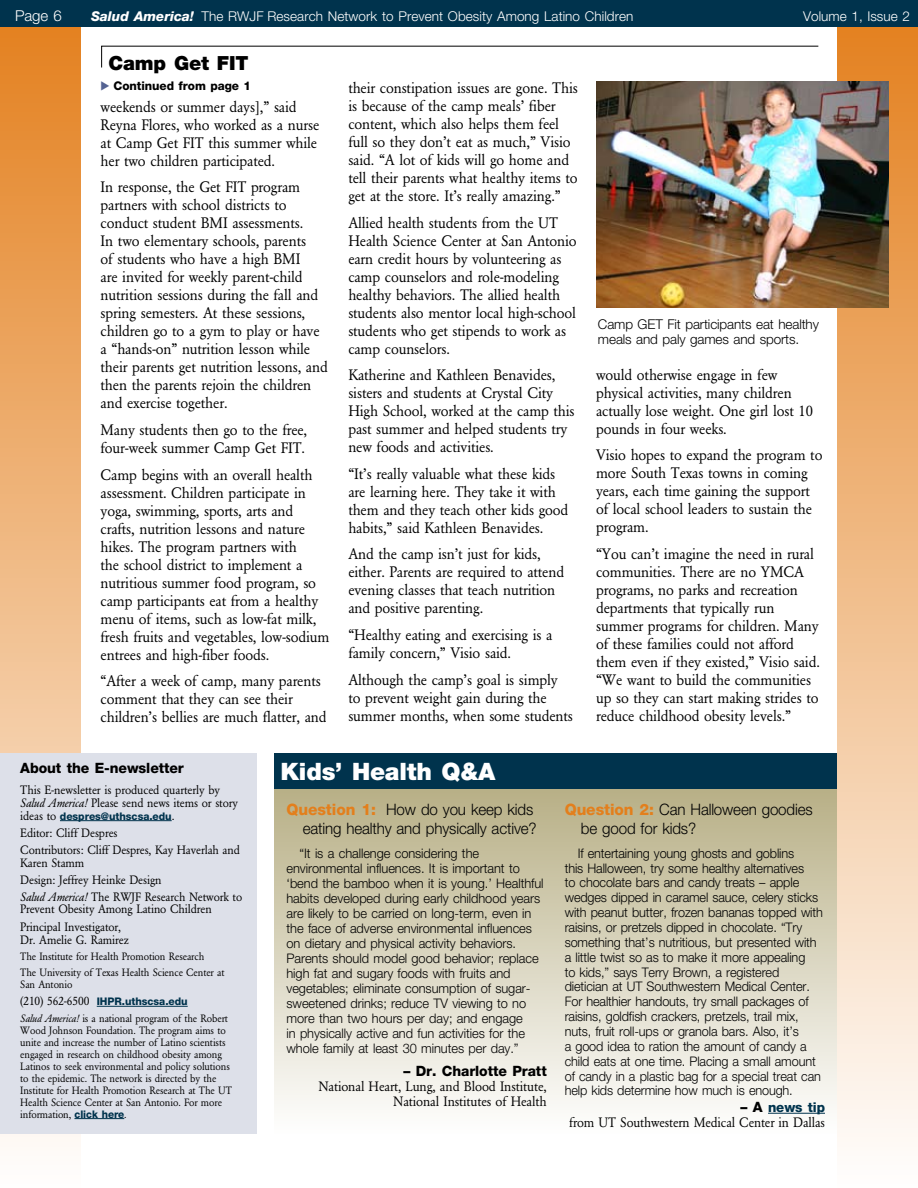
<style>
.page{position:relative;width:918px;height:1188px;background:#fff}
.page>*{position:absolute;margin:0;border:0;box-sizing:border-box;transform-origin:0 0}
.t1{font:900 24px "Helvetica Neue";letter-spacing:-.01em;color:#fff}
.t2{font:900 19.5px "Helvetica Neue";letter-spacing:-.01em;color:#000}
.t3{font:300 15.75px/19.5px "Helvetica Neue";letter-spacing:-.01em;color:#000;text-align:right;scale:.96 1}
.t4{font:15px/18px "Garamond BE";letter-spacing:-.01em;color:#000;scale:.96 1}
.t5{font:300 15px "Helvetica Neue";color:#fff}
.t6{font:800 14.25px "Helvetica Neue";letter-spacing:-.005em;color:#000}
.t7{font:300 13.5px "Helvetica Neue";letter-spacing:.005em;color:#fff}
.t8{font:13.5px/15px "Garamond BE";letter-spacing:-.01em;color:#000;text-align:right;scale:.96 1}
.t9{font:300 13.5px/15px "Helvetica Neue";letter-spacing:-.01em;color:#000}
.t10{font:13.5px "Garamond BE";letter-spacing:-.01em;color:#000;scale:.94 1}
.t11{font:800 13.5px "Helvetica Neue";letter-spacing:-.005em;color:#00334d}
.t12{font:300 13.2px/14.9px "Helvetica Neue";letter-spacing:-.01em;color:#000;scale:.96 1}
.t13{font:300 13.2px/15px "Helvetica Neue";letter-spacing:-.01em;color:#000}
.t14{font:12px/17.1px "Garamond BE";letter-spacing:-.01em;color:#000;scale:.95 1}
.t15{font:12px/12.8px "Garamond BE";letter-spacing:-.01em;color:#000;scale:.96 1}
.t16{font:800 12px "Helvetica Neue";letter-spacing:-.005em;color:#000}
.t17{font:10.5px/12px "Garamond BE";letter-spacing:-.01em;color:#000;scale:.95 1}
.t18{font:800 10.5px "Helvetica Neue";letter-spacing:-.005em;color:#00334d}
.s1{font-weight:800;font-style:italic}
.s2{font-family:"European Pi Three";font-weight:400;color:#546292}
.s3{font-style:italic}
.s4{font-family:"Garamond BE";font-weight:400;font-size:12px;color:#000}
.s5{font-family:"Helvetica Neue";font-weight:800;color:#00334d}
.s6{font-weight:800;color:#e37f1c}
.s7{font-size:14.25px;color:#000}
</style>
<div class="page">
<svg style="left:0;top:27px;width:81px;height:1115px;background:#eca967"></svg>
<div style="left:837px;top:0;width:81px;height:1188px;background:linear-gradient(to bottom,#e37f1c,#fffefd)"></div>
<div style="left:0;top:0;width:918px;height:27px;background:#00334d"></div>
<div style="left:275px;top:765px;width:562px;height:369px;background:linear-gradient(to bottom,#b3aa7e,#fefefe)"></div>
<hr style="left:768px;top:1113px;width:57px;height:1px;background:#00334d">
<div style="left:275px;top:753px;width:562px;height:36px;background:#00334d"></div>
<div style="left:0;top:753px;width:256px;height:381px;background:#dde0e9"></div>
<hr style="left:60px;top:820px;width:112px;height:1px;background:#00334d">
<hr style="left:97px;top:1006px;width:91px;height:1px;background:#00334d">
<hr style="left:74px;top:1118px;width:50px;height:1px;background:#00334d">
<svg style="left:101px;top:45px;width:718px;height:23px"></svg>
<img style="left:596px;top:82px;width:293px;height:226px">
<p class="t5" style="left:15px;top:6px;width:48px">Page 6</p>
<p class="t7" style="left:91px;top:8px;width:544px"><span class="s1">Salud America!</span> The RWJF Research Network to Prevent Obesity Among Latino Children</p>
<p class="t7" style="left:803px;top:8px;width:108px">Volume 1, Issue 2</p>
<h2 class="t2" style="left:109px;top:51px;width:141px">Camp Get FIT</h2>
<p class="t16" style="left:101px;top:78px;width:152px"><span class="s2">E</span> Continued from page 1</p>
<p class="t4" style="left:101px;top:98px;width:229px">weekends or summer days],” said<br>Reyna Flores, who worked as a nurse at Camp Get FIT this summer while her two children participated.</p>
<p class="t4" style="left:101px;top:178px;width:238px">In response, the Get FIT program partners with school districts to conduct student BMI assessments.<br>In two elementary schools, parents<br>of students who have a high BMI<br>are invited for weekly parent-child nutrition sessions during the fall and spring semesters. At these sessions, children go to a gym to play or have a “hands-on” nutrition lesson while their parents get nutrition lessons, and then the parents rejoin the children and exercise together.</p>
<p class="t4" style="left:101px;top:421px;width:217px">Many students then go to the free, four-week summer Camp Get FIT.</p>
<p class="t4" style="left:101px;top:465px;width:240px">Camp begins with an overall health assessment. Children participate in yoga, swimming, sports, arts and crafts, nutrition lessons and nature hikes. The program partners with<br>the school district to implement a nutritious summer food program, so camp participants eat from a healthy menu of items, such as low-fat milk, fresh fruits and vegetables, low-sodium entrees and high-fiber foods.</p>
<p class="t4" style="left:101px;top:672px;width:237px">“After a week of camp, many parents comment that they can see their children’s bellies are much flatter, and</p>
<p class="t4" style="left:348px;top:79px;width:241px">their constipation issues are gone. This is because of the camp meals’ fiber content, which also helps them feel full so they don’t eat as much,” Visio said. “A lot of kids will go home and tell their parents what healthy items to get at the store. It’s really amazing.”</p>
<p class="t4" style="left:348px;top:213px;width:239px">Allied health students from the UT Health Science Center at San Antonio earn credit hours by volunteering as camp counselors and role-modeling healthy behaviors. The allied health students also mentor local high-school students who get stipends to work as camp counselors.</p>
<p class="t4" style="left:348px;top:366px;width:237px">Katherine and Kathleen Benavides, sisters and students at Crystal City High School, worked at the camp this past summer and helped students try new foods and activities.</p>
<p class="t4" style="left:348px;top:465px;width:231px">“It’s really valuable what these kids are learning here. They take it with them and they teach other kids good habits,” said Kathleen Benavides.</p>
<p class="t4" style="left:348px;top:545px;width:226px">And the camp isn’t just for kids, either. Parents are required to attend evening classes that teach nutrition and positive parenting.</p>
<p class="t4" style="left:348px;top:626px;width:214px">“Healthy eating and exercising is a family concern,” Visio said.</p>
<p class="t4" style="left:348px;top:671px;width:235px">Although the camp’s goal is simply to prevent weight gain during the summer months, when some students</p>
<p class="t9" style="left:598px;top:317px;width:223px">Camp GET Fit participants eat healthy meals and paly games and sports.</p>
<p class="t4" style="left:596px;top:366px;width:227px">would otherwise engage in few physical activities, many children actually lose weight. One girl lost 10 pounds in four weeks.</p>
<p class="t4" style="left:596px;top:446px;width:237px">Visio hopes to expand the program to more South Texas towns in coming years, each time gaining the support of local school leaders to sustain the program.</p>
<p class="t4" style="left:596px;top:545px;width:235px">“You can’t imagine the need in rural communities. There are no YMCA programs, no parks and recreation departments that typically run summer programs for children. Many of these families could not afford them even if they existed,” Visio said. “We want to build the communities up so they can start making strides to reduce childhood obesity levels.”</p>
<p class="t6" style="left:20px;top:759px;width:165px">About the E-newsletter</p>
<h1 class="t1" style="left:281px;top:757px;width:216px">Kids’ Health Q&amp;A</h1>
<p class="t15" style="left:20px;top:784px;width:228px">This E-newsletter is produced quarterly by<br><span class="s3">Salud America!</span> Please send news items or story</p>
<p class="t18" style="left:20px;top:810px;width:156px"><span class="s4">ideas to</span> despres@uthscsa.edu<span class="s4">.</span></p>
<p class="t14" style="left:20px;top:824px;width:233px">Editor: Cliff Despres<br>Contributors: Cliff Despres, Kay Haverlah and</p>
<p class="t14" style="left:20px;top:854px;width:235px">Karen Stamm<br>Design: Jeffrey Heinke Design<br><span class="s3">Salud America!</span> The RWJF Research Network to</p>
<p class="t14" style="left:20px;top:901px;width:203px">Prevent Obesity Among Latino Children<br>Principal Investigator,</p>
<p class="t14" style="left:20px;top:931px;width:116px">Dr. Amelie G. Ramirez</p>
<p class="t17" style="left:20px;top:948px;width:217px;line-height:16.4px">The Institute for Health Promotion Research<br>The University of Texas Health Science Center at</p>
<p class="t17" style="left:20px;top:979px;width:57px">San Antonio</p>
<p class="t18" style="left:20px;top:995px;width:169px"><span class="s4">(210) 562-6500</span> IHPR.uthscsa.edu</p>
<p class="t17" style="left:20px;top:1012px;width:224px"><span class="s3">Salud America!</span> is a national program of the Robert Wood Johnson Foundation. The program aims to unite and increase the number of Latino scientists engaged in research on childhood obesity among Latinos to seek environmental and policy solutions to the epidemic. The network is directed by the Institute for Health Promotion Research at The UT Health Science Center at San Antonio. For more information, <span class="s5">click here</span>.</p>
<p class="t3" style="left:287px;top:799px;width:262px"><span class="s6">Question 1:</span> How do you keep kids eating healthy and physically active?</p>
<p class="t13" style="left:287px;top:845px;width:259px;text-indent:13px">“It is a challenge considering the environmental influences. It is important to ‘bend the bamboo when it is young.’ Healthful habits developed during early childhood years are likely to be carried on long-term, even in the face of adverse environmental influences on dietary and physical activity behaviors.<br>Parents should model good behavior; replace high fat and sugary foods with fruits and vegetables; eliminate consumption of sugar&shy;sweetened drinks; reduce TV viewing to no more than two hours per day; and engage<br>in physically active and fun activities for the whole family at least 30 minutes per day.”</p>
<p class="t6" style="left:403px;top:1063px;width:145px">– Dr. Charlotte Pratt</p>
<p class="t8" style="left:318px;top:1079px;width:239px">National Heart, Lung, and Blood Institute,<br>National Institutes of Health</p>
<p class="t3" style="left:581px;top:799px;width:243px;text-align:left;text-indent:-16px"><span class="s6">Question 2:</span> Can Halloween goodies be good for kids?</p>
<p class="t12" style="left:565px;top:845px;width:270px;text-indent:13px">If entertaining young ghosts and goblins<br>this Halloween, try some healthy alternatives<br>to chocolate bars and candy treats – apple wedges dipped in caramel sauce, celery sticks with peanut butter, frozen bananas topped with raisins, or pretzels dipped in chocolate. “Try something that’s nutritious, but presented with a little twist so as to make it more appealing<br>to kids,” says Terry Brown, a registered dietician at UT Southwestern Medical Center.<br>For healthier handouts, try small packages of raisins, goldfish crackers, pretzels, trail mix, nuts, fruit roll-ups or granola bars. Also, it’s<br>a good idea to ration the amount of candy a child eats at one time. Placing a small amount of candy in a plastic bag for a special treat can help kids determine how much is enough.</p>
<p class="t11" style="left:741px;top:1099px;width:86px"><span class="s7">– A</span> news tip</p>
<p class="t10" style="left:569px;top:1114px;width:274px">from UT Southwestern Medical Center in Dallas</p>
</div>
